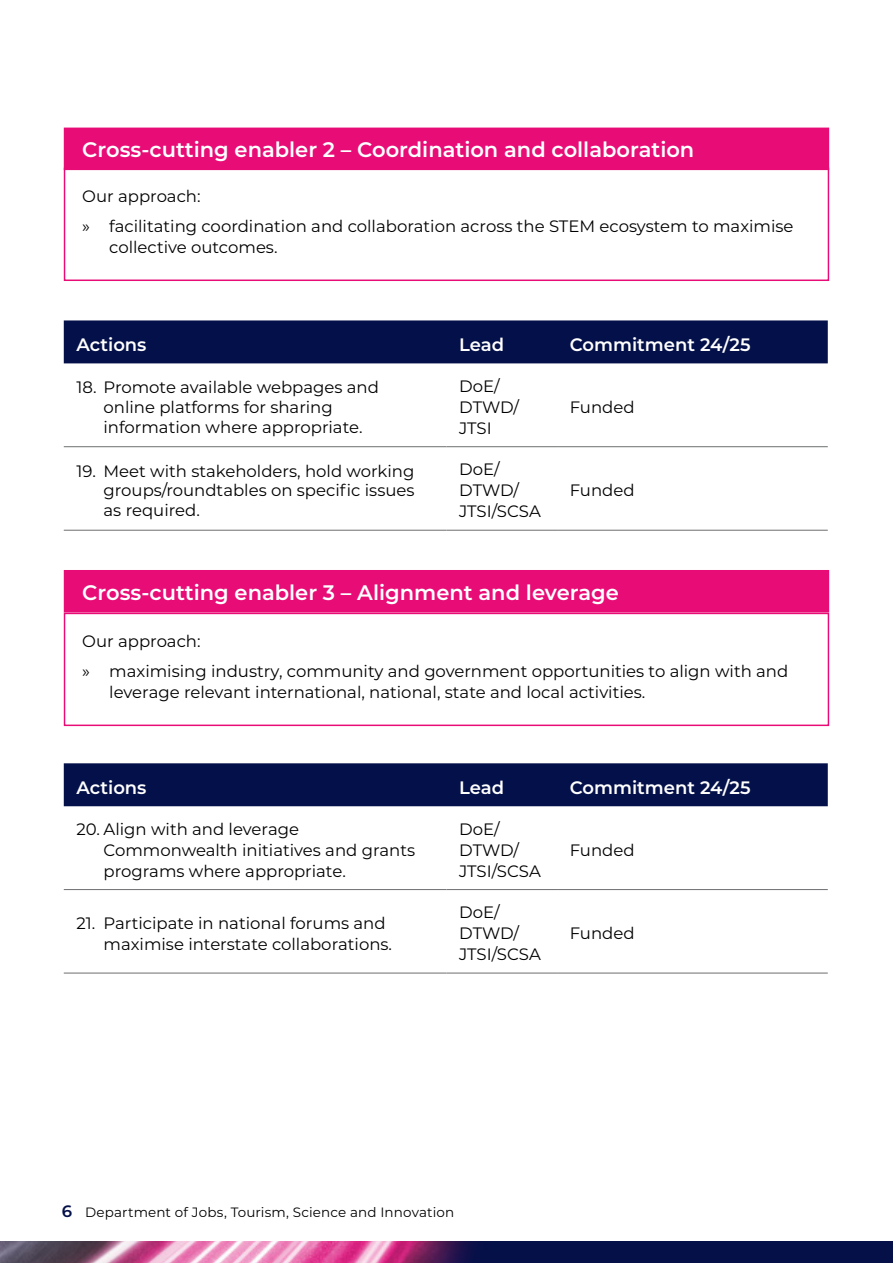
<style>
.page{position:relative;width:893px;height:1263px;background:#fff}
.page>*{position:absolute;margin:0;border:0;box-sizing:border-box;transform-origin:0 0}
.t1{font:600 21px "Montserrat";color:#fff}
.t2{font:600 18px "Montserrat";color:#fff}
.t3{font:16.5px/21px "Montserrat";color:#000}
.t4{font:13.5px "Montserrat";letter-spacing:.01em;color:#000}
.s1{font-weight:600;font-size:16.5px;color:#041049}
</style>
<div class="page">
<div style="left:64px;top:168px;width:765px;height:113px;border:2px solid #e80c76"></div>
<div style="left:64px;top:613px;width:765px;height:113px;border:2px solid #e80c76"></div>
<div style="left:65px;top:128px;width:763px;height:41px;background:#e80c76"></div>
<div style="left:64px;top:128px;width:765px;height:42px;border:2px solid #e80c76"></div>
<div style="left:65px;top:571px;width:763px;height:41px;background:#e80c76"></div>
<div style="left:64px;top:570px;width:765px;height:42px;border:2px solid #e80c76"></div>
<div style="left:64px;top:320px;width:764px;height:43px;background:#041049"></div>
<hr style="left:557px;top:530px;width:271px;height:1px;background:#6d6e71">
<hr style="left:557px;top:446px;width:271px;height:1px;background:#6d6e71">
<hr style="left:64px;top:446px;width:382px;height:1px;background:#6d6e71">
<hr style="left:446px;top:446px;width:111px;height:1px;background:#6d6e71">
<hr style="left:64px;top:530px;width:382px;height:1px;background:#6d6e71">
<hr style="left:446px;top:530px;width:111px;height:1px;background:#6d6e71">
<div style="left:64px;top:763px;width:764px;height:43px;background:#041049"></div>
<hr style="left:557px;top:889px;width:271px;height:1px;background:#6d6e71">
<hr style="left:557px;top:973px;width:271px;height:1px;background:#6d6e71">
<hr style="left:64px;top:889px;width:382px;height:1px;background:#6d6e71">
<hr style="left:446px;top:889px;width:111px;height:1px;background:#6d6e71">
<hr style="left:64px;top:973px;width:382px;height:1px;background:#6d6e71">
<hr style="left:446px;top:973px;width:111px;height:1px;background:#6d6e71">
<img style="left:0;top:1242px;width:892px;height:21px">
<svg style="left:892px;top:1242px;width:1px;height:21px"></svg>
<p class="t1" style="left:82px;top:135px;width:614px">Cross-cutting enabler 2 – Coordination and collaboration</p>
<p class="t3" style="left:82px;top:181px;width:713px;line-height:29.5px">Our approach:<br>» facilitating coordination and collaboration across the STEM ecosystem to maximise</p>
<p class="t3" style="left:109px;top:236px;width:170px">collective outcomes.</p>
<p class="t2" style="left:77px;top:331px;width:72px">Actions</p>
<p class="t2" style="left:459px;top:331px;width:46px">Lead</p>
<p class="t2" style="left:570px;top:331px;width:182px">Commitment 24/25</p>
<p class="t3" style="left:104px;top:377px;width:277px;line-height:19.8px;text-indent:-27px">18. Promote available webpages and online platforms for sharing information where appropriate.</p>
<p class="t3" style="left:459px;top:375px;width:61px">DoE/<br>DTWD/<br>JTSI</p>
<p class="t3" style="left:570px;top:396px;width:66px">Funded</p>
<p class="t3" style="left:104px;top:460px;width:312px;line-height:19.8px;text-align:justify;text-indent:-27px">19. Meet with stakeholders, hold working groups/roundtables on specific issues as required.</p>
<p class="t3" style="left:459px;top:458px;width:83px">DoE/<br>DTWD/<br>JTSI/SCSA</p>
<p class="t3" style="left:570px;top:479px;width:66px">Funded</p>
<p class="t1" style="left:82px;top:577px;width:538px">Cross-cutting enabler 3 – Alignment and leverage</p>
<p class="t3" style="left:82px;top:626px;width:708px;line-height:29.5px">Our approach:<br>» maximising industry, community and government opportunities to align with and</p>
<p class="t3" style="left:109px;top:681px;width:538px">leverage relevant international, national, state and local activities.</p>
<p class="t2" style="left:77px;top:774px;width:72px">Actions</p>
<p class="t2" style="left:459px;top:774px;width:46px">Lead</p>
<p class="t2" style="left:570px;top:774px;width:182px">Commitment 24/25</p>
<p class="t3" style="left:104px;top:818px;width:313px;text-indent:-27px">20. Align with and leverage<br>Commonwealth initiatives and grants programs where appropriate.</p>
<p class="t3" style="left:459px;top:818px;width:83px">DoE/<br>DTWD/<br>JTSI/SCSA</p>
<p class="t3" style="left:570px;top:839px;width:66px">Funded</p>
<p class="t3" style="left:104px;top:912px;width:290px;text-indent:-27px">21. Participate in national forums and maximise interstate collaborations.</p>
<p class="t3" style="left:459px;top:901px;width:83px">DoE/<br>DTWD/<br>JTSI/SCSA</p>
<p class="t3" style="left:570px;top:922px;width:66px">Funded</p>
<p class="t4" style="left:62px;top:1203px;width:394px"><span class="s1">6</span> Department of Jobs, Tourism, Science and Innovation</p>
</div>
